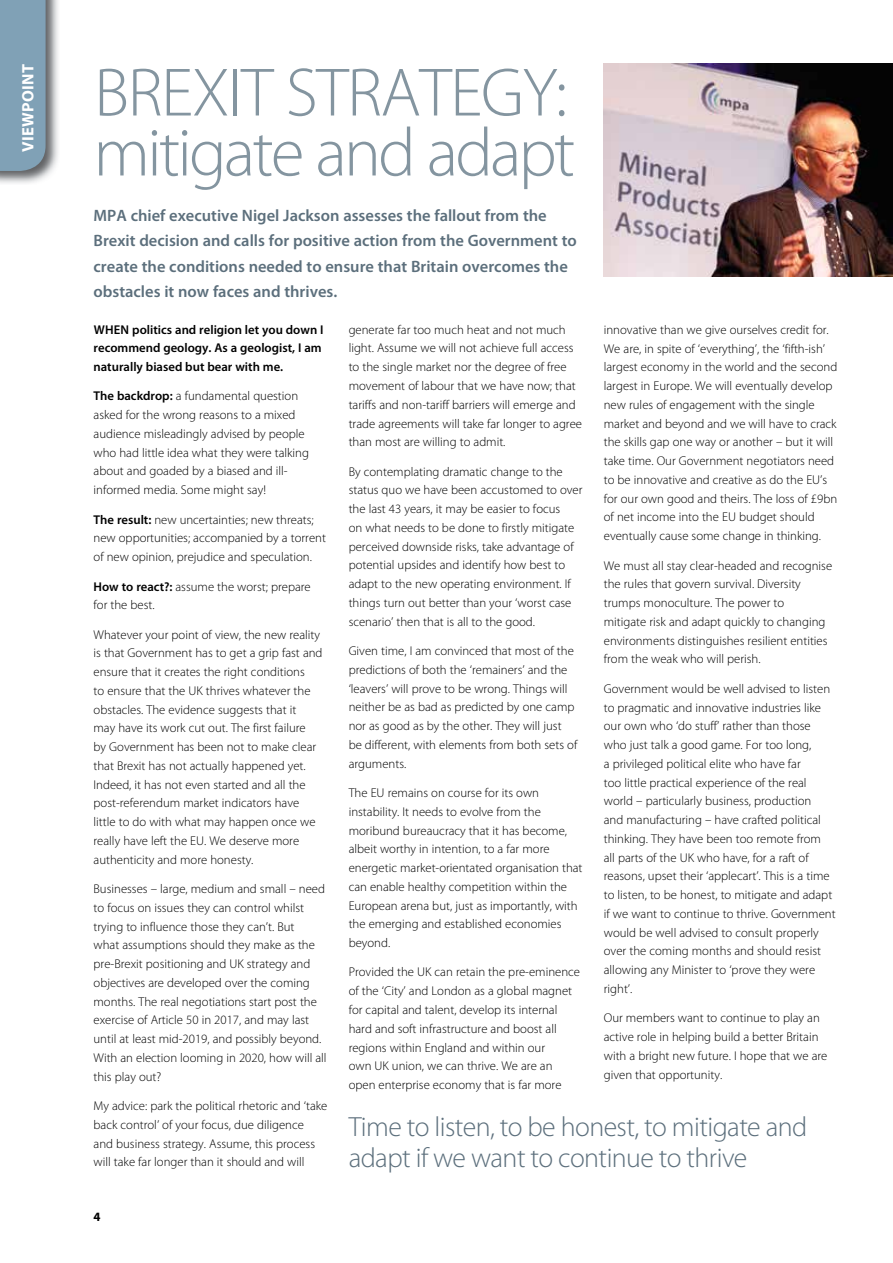
<style>
.page{position:relative;width:893px;height:1263px;background:#fff}
.page>*{position:absolute;margin:0;border:0;box-sizing:border-box;transform-origin:0 0}
.t1{font:300 69px/60px "Myriad Pro";letter-spacing:-.04em;color:#8495a0}
.t2{font:300 27.75px/31.5px "Myriad Pro";letter-spacing:-.02em;color:#5c6f7c}
.t3{font:600 16.5px/25.5px "Myriad Pro";color:#5c6f7c}
.t4{font:700 16.5px "Myriad Pro";letter-spacing:.02em;color:#fff}
.t5{font:300 12.75px/18.8px "Myriad Pro";color:#000}
.t6{font:600 12.75px/18.8px "Myriad Pro";color:#000}
.t7{font:700 12.75px "Myriad Pro";color:#000}
.s1{font-weight:600}
</style>
<div class="page">
<img style="left:0;top:0;width:58px;height:183px">
<div style="left:0;top:0;width:46px;height:171px;background:#80a1b6"></div>
<img style="left:604px;top:64px;width:289px;height:212px">
<p class="t4" style="left:17px;top:152px;width:89px;rotate:-90deg">VIEWPOINT</p>
<h1 class="t1" style="left:94px;top:62px;width:483px">BREXIT STRATEGY: mitigate and adapt</h1>
<p class="t3" style="left:94px;top:202px;width:485px">MPA chief executive Nigel Jackson assesses the fallout from the Brexit decision and calls for positive action from the Government to create the conditions needed to ensure that Britain overcomes the obstacles it now faces and thrives.</p>
<p class="t6" style="left:94px;top:320px;width:232px">WHEN politics and religion let you down I recommend geology. As a geologist, I am naturally biased but bear with me.</p>
<p class="t5" style="left:94px;top:387px;width:217px"><span class="s1">The backdrop:</span> a fundamental question asked for the wrong reasons to a mixed audience misleadingly advised by people who had little idea what they were talking about and goaded by a biased and ill&shy;informed media. Some might say!</p>
<p class="t5" style="left:94px;top:510px;width:234px"><span class="s1">The result:</span> new uncertainties; new threats; new opportunities; accompanied by a torrent of new opinion, prejudice and speculation.</p>
<p class="t5" style="left:94px;top:577px;width:219px"><span class="s1">How to react?:</span> assume the worst; prepare for the best.</p>
<p class="t5" style="left:94px;top:625px;width:230px">Whatever your point of view, the new reality is that Government has to get a grip fast and ensure that it creates the right conditions<br>to ensure that the UK thrives whatever the obstacles. The evidence suggests that it<br>may have its work cut out. The first failure<br>by Government has been not to make clear that Brexit has not actually happened yet.<br>Indeed, it has not even started and all the post-referendum market indicators have little to do with what may happen once we really have left the EU. We deserve more authenticity and more honesty.</p>
<p class="t5" style="left:94px;top:879px;width:235px">Businesses – large, medium and small – need to focus on issues they can control whilst trying to influence those they can’t. But<br>what assumptions should they make as the pre-Brexit positioning and UK strategy and objectives are developed over the coming months. The real negotiations start post the exercise of Article 50 in 2017, and may last until at least mid-2019, and possibly beyond.<br>With an election looming in 2020, how will all this play out?</p>
<p class="t5" style="left:94px;top:1096px;width:235px">My advice: park the political rhetoric and ‘take back control’ of your focus, due diligence<br>and business strategy. Assume, this process will take far longer than it should and will</p>
<p class="t7" style="left:94px;top:1208px;width:9px">4</p>
<p class="t5" style="left:349px;top:320px;width:235px">generate far too much heat and not much light. Assume we will not achieve full access to the single market nor the degree of free movement of labour that we have now; that tariffs and non-tariff barriers will emerge and trade agreements will take far longer to agree than most are willing to admit.</p>
<p class="t5" style="left:349px;top:462px;width:235px">By contemplating dramatic change to the status quo we have been accustomed to over the last 43 years, it may be easier to focus<br>on what needs to be done to firstly mitigate perceived downside risks, take advantage of potential upsides and identify how best to adapt to the new operating environment. If things turn out better than your ‘worst case scenario’ then that is all to the good.</p>
<p class="t5" style="left:349px;top:641px;width:230px">Given time, I am convinced that most of the predictions of both the ‘remainers’ and the ‘leavers’ will prove to be wrong. Things will neither be as bad as predicted by one camp nor as good as by the other. They will just be different, with elements from both sets of arguments.</p>
<p class="t5" style="left:349px;top:783px;width:235px">The EU remains on course for its own instability. It needs to evolve from the moribund bureaucracy that it has become, albeit worthy in intention, to a far more energetic market-orientated organisation that can enable healthy competition within the European arena but, just as importantly, with the emerging and established economies beyond.</p>
<p class="t5" style="left:349px;top:963px;width:233px">Provided the UK can retain the pre-eminence of the ‘City’ and London as a global magnet for capital and talent, develop its internal hard and soft infrastructure and boost all regions within England and within our<br>own UK union, we can thrive. We are an open enterprise economy that is far more</p>
<p class="t5" style="left:604px;top:320px;width:235px">innovative than we give ourselves credit for.<br>We are, in spite of ‘everything’, the ‘fifth-ish’ largest economy in the world and the second largest in Europe. We will eventually develop new rules of engagement with the single market and beyond and we will have to crack the skills gap one way or another – but it will take time. Our Government negotiators need to be innovative and creative as do the EU’s for our own good and theirs. The loss of £9bn of net income into the EU budget should eventually cause some change in thinking.</p>
<p class="t5" style="left:604px;top:556px;width:230px">We must all stay clear-headed and recognise the rules that govern survival. Diversity trumps monoculture. The power to<br>mitigate risk and adapt quickly to changing environments distinguishes resilient entities from the weak who will perish.</p>
<p class="t5" style="left:604px;top:679px;width:233px">Government would be well advised to listen to pragmatic and innovative industries like our own who ‘do stuff’ rather than those who just talk a good game. For too long,<br>a privileged political elite who have far<br>too little practical experience of the real world – particularly business, production<br>and manufacturing – have crafted political thinking. They have been too remote from<br>all parts of the UK who have, for a raft of reasons, upset their ‘applecart’. This is a time to listen, to be honest, to mitigate and adapt if we want to continue to thrive. Government would be well advised to consult properly over the coming months and should resist allowing any Minister to ‘prove they were right’.</p>
<p class="t5" style="left:604px;top:1008px;width:225px">Our members want to continue to play an active role in helping build a better Britain with a bright new future. I hope that we are given that opportunity.</p>
<h2 class="t2" style="left:349px;top:1110px;width:460px">Time to listen, to be honest, to mitigate and adapt if we want to continue to thrive</h2>
</div>
